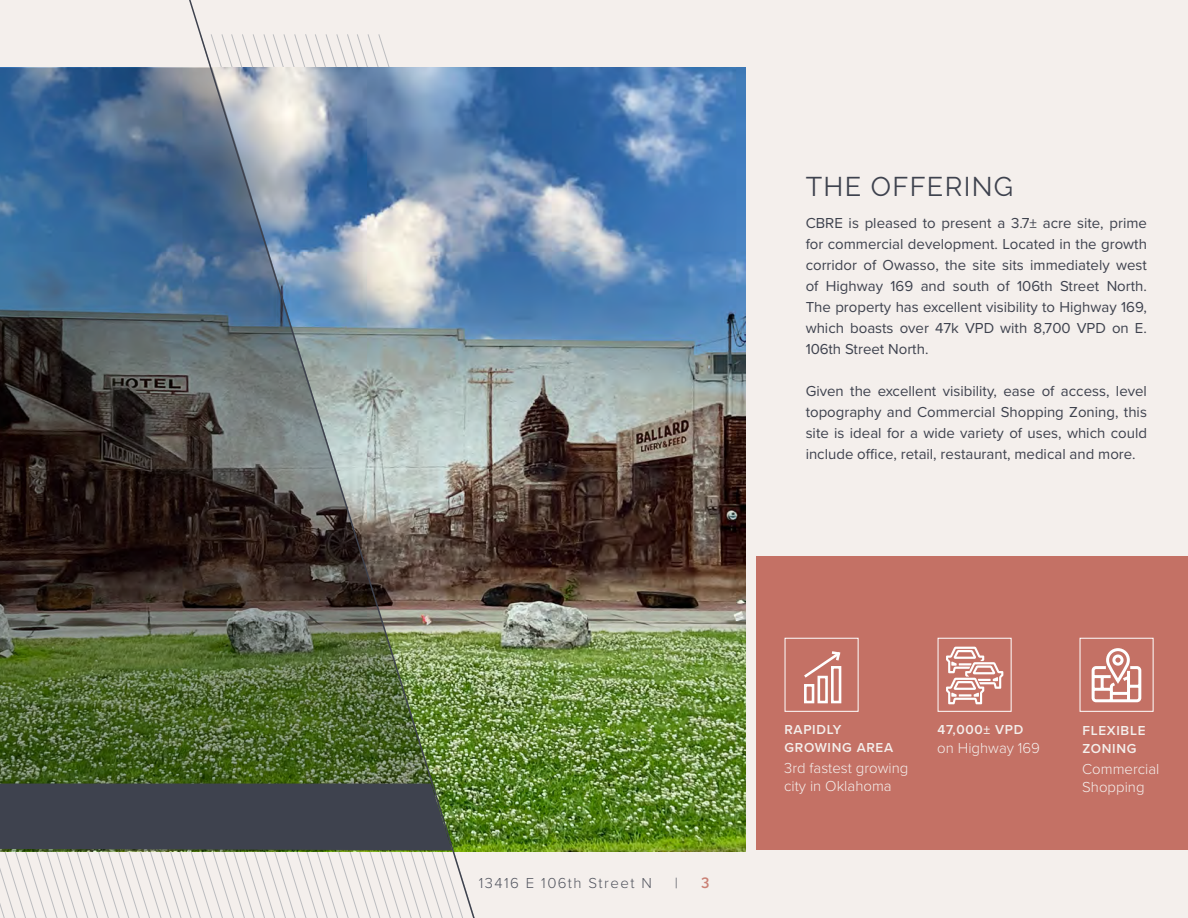
<style>
.page{position:relative;width:1188px;height:918px;background:#f4efec}
.page>*{position:absolute;margin:0;border:0;box-sizing:border-box;transform-origin:0 0}
.t1{font:27px "Raleway";letter-spacing:.05em;color:#3e424e}
.t2{font:15px/21px "Proxima Nova";color:#3e424e;text-align:justify}
.t3{font:300 15px/18px "Proxima Nova";color:#f4efec}
.t4{font:300 15px "Proxima Nova";letter-spacing:.1em;color:#52555f}
.t5{font:600 15px "Raleway";color:#ca8074}
.t6{font:600 13.5px/18px "Proxima Nova";letter-spacing:.05em;color:#f4efec}
</style>
<div class="page">
<div style="left:756px;top:556px;width:432px;height:294px;background:#c47165"></div>
<img style="left:512px;top:68px;width:233px;height:783px">
<img style="left:189px;top:0;width:323px;height:918px">
<img style="left:0;top:33px;width:452px;height:885px">
<div style="left:785px;top:638px;width:74px;height:74px;border:1px solid #fff"></div>
<svg style="left:804px;top:651px;width:38px;height:53px"></svg>
<div style="left:938px;top:638px;width:74px;height:74px;border:1px solid #fff"></div>
<svg style="left:946px;top:647px;width:57px;height:57px"></svg>
<div style="left:1080px;top:638px;width:74px;height:74px;border:1px solid #fff"></div>
<svg style="left:1091px;top:648px;width:51px;height:55px"></svg>
<h1 class="t1" style="left:806px;top:171px;width:209px">THE OFFERING</h1>
<p class="t2" style="left:806px;top:212px;width:343px">CBRE is pleased to present a 3.7± acre site, prime for commercial development. Located in the growth corridor of Owasso, the site sits immediately west of Highway 169 and south of 106th Street North.<br>The property has excellent visibility to Highway 169, which boasts over 47k VPD with 8,700 VPD on E.<br>106th Street North.</p>
<p class="t2" style="left:806px;top:380px;width:343px">Given the excellent visibility, ease of access, level topography and Commercial Shopping Zoning, this site is ideal for a wide variety of uses, which could include office, retail, restaurant, medical and more.</p>
<p class="t4" style="left:479px;top:872px;width:175px">13416 E 106th Street N</p>
<p class="t4" style="left:675px;top:872px;width:5px">|</p>
<p class="t5" style="left:701px;top:872px;width:10px">3</p>
<p class="t6" style="left:784px;top:721px;width:110px">RAPIDLY<br>GROWING AREA</p>
<p class="t3" style="left:784px;top:758px;width:126px">3rd fastest growing city in Oklahoma</p>
<p class="t6" style="left:938px;top:720px;width:87px">47,000± VPD</p>
<p class="t3" style="left:937px;top:738px;width:104px">on Highway 169</p>
<p class="t6" style="left:1082px;top:721px;width:65px">FLEXIBLE<br>ZONING</p>
<p class="t3" style="left:1082px;top:759px;width:79px">Commercial<br>Shopping</p>
</div>
